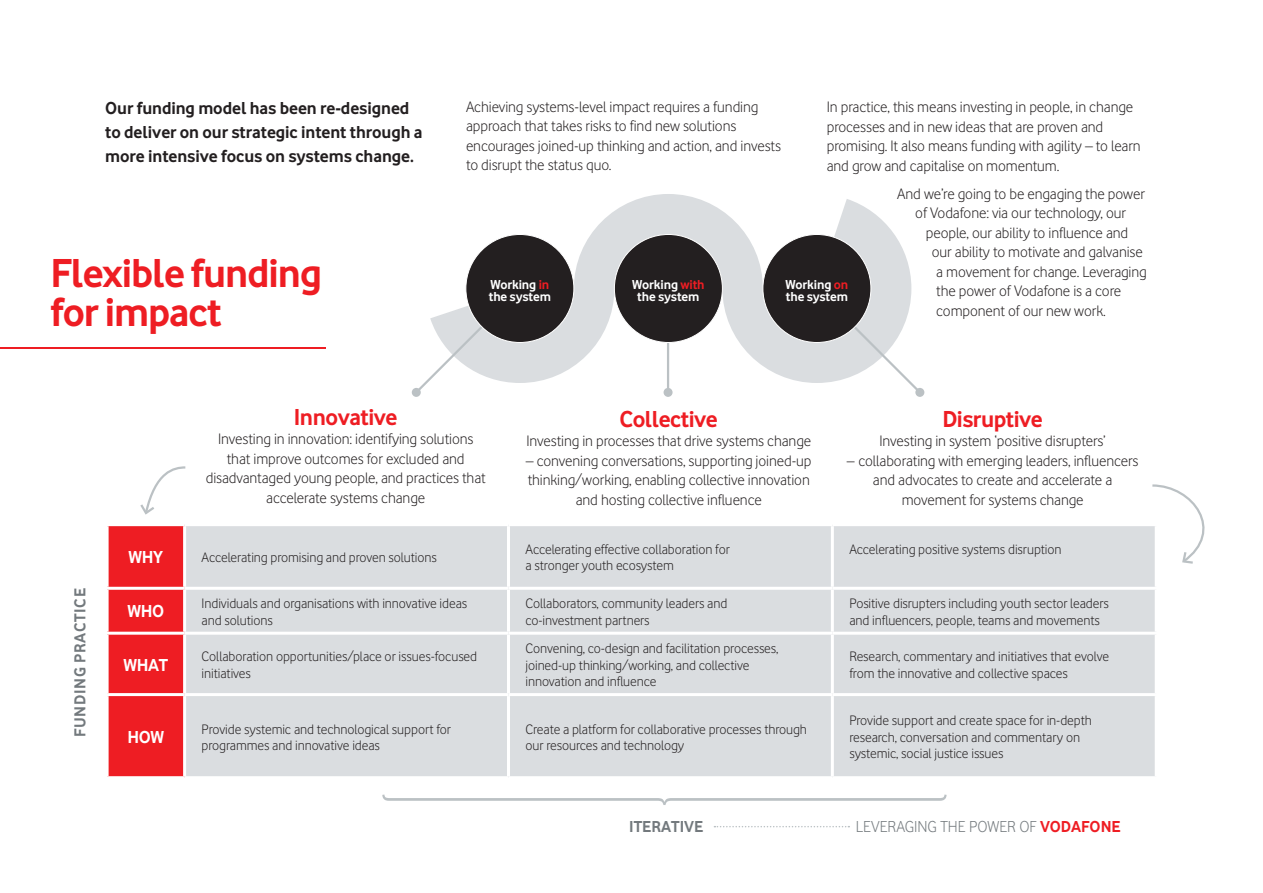
<style>
.page{position:relative;width:1263px;height:893px;background:#fff}
.page>*{position:absolute;margin:0;border:0;box-sizing:border-box;transform-origin:0 0}
.t1{font:700 42px/39px "Vodafone Rg";letter-spacing:-.025em;color:#ee1d23}
.lil_subheads{font:700 24px "Vodafone Rg";letter-spacing:-.02em;color:#ee1d23}
.VF_body_1{font:700 18px/24px "Vodafone Rg";letter-spacing:-.005em;color:#231f20}
.lil_subheads-2{font:700 18px "Vodafone Rg";letter-spacing:-.02em;color:#fff}
.lil_subheads-3{font:16.5px "Vodafone Lt";color:#73797d}
.lil_subheads-4{font:700 16.5px "Vodafone Rg";letter-spacing:.04em;color:#73797d}
.lil_subheads-5{font:700 16.5px "Vodafone Rg";color:#73797d}
.VF_body_1-2{font:15.75px/19.5px "Vodafone Lt";letter-spacing:-.005em;color:#231f20}
.lil_subheads-6{font:15.75px/19.5px "Vodafone Lt";letter-spacing:-.005em;color:#231f20;text-align:center}
.lil_subheads-7{font:14.25px/16.5px "Vodafone Lt";letter-spacing:-.005em;color:#231f20}
.VF_body_1-3{font:700 13.5px/12.9px "Vodafone Rg";letter-spacing:-.01em;color:#fff}
.s1{color:#ee1d23}
.s2{font-family:"Vodafone Rg";font-weight:700;color:#ee1d23}
</style>
<div class="page">
<div style="left:109px;top:526px;width:74px;height:250px;background:#ee1d23"></div>
<div style="left:186px;top:526px;width:969px;height:250px;background:#dadde0"></div>
<hr style="left:507px;top:526px;width:3px;height:61px;background:#fff">
<hr style="left:831px;top:526px;width:3px;height:61px;background:#fff">
<hr style="left:106px;top:587px;width:79px;height:3px;background:#fff">
<hr style="left:185px;top:587px;width:323px;height:3px;background:#fff">
<hr style="left:508px;top:587px;width:324px;height:3px;background:#fff">
<hr style="left:507px;top:590px;width:3px;height:42px;background:#fff">
<hr style="left:832px;top:587px;width:326px;height:3px;background:#fff">
<hr style="left:831px;top:590px;width:3px;height:42px;background:#fff">
<hr style="left:106px;top:632px;width:79px;height:3px;background:#fff">
<hr style="left:185px;top:632px;width:323px;height:3px;background:#fff">
<hr style="left:508px;top:632px;width:324px;height:3px;background:#fff">
<hr style="left:507px;top:635px;width:3px;height:58px;background:#fff">
<hr style="left:832px;top:632px;width:326px;height:3px;background:#fff">
<hr style="left:831px;top:635px;width:3px;height:58px;background:#fff">
<hr style="left:106px;top:693px;width:79px;height:3px;background:#fff">
<hr style="left:185px;top:693px;width:323px;height:3px;background:#fff">
<hr style="left:508px;top:693px;width:324px;height:3px;background:#fff">
<hr style="left:507px;top:696px;width:3px;height:80px;background:#fff">
<hr style="left:832px;top:693px;width:326px;height:3px;background:#fff">
<hr style="left:831px;top:696px;width:3px;height:80px;background:#fff">
<hr style="left:0;top:347px;width:325px;height:1px;background:#ee1d23">
<svg style="left:382px;top:794px;width:564px;height:11px"></svg>
<svg style="left:469px;top:194px;width:441px;height:189px"></svg>
<svg style="left:413px;top:274px;width:123px;height:116px"></svg>
<div style="left:412px;top:388px;width:9px;height:9px;background:#bbc1c4;border-radius:50%"></div>
<svg style="left:800px;top:272px;width:123px;height:118px"></svg>
<div style="left:915px;top:388px;width:9px;height:9px;background:#bbc1c4;border-radius:50%"></div>
<hr style="left:667px;top:267px;width:2px;height:125px;background:#bbc1c4">
<div style="left:663px;top:388px;width:9px;height:9px;background:#bbc1c4;border-radius:50%"></div>
<div style="left:614px;top:234px;width:108px;height:108px;background:#231f20;border-radius:50%"></div>
<div style="left:763px;top:234px;width:108px;height:108px;background:#231f20;border-radius:50%"></div>
<div style="left:466px;top:234px;width:108px;height:108px;background:#231f20;border-radius:50%"></div>
<svg style="left:140px;top:466px;width:46px;height:49px"></svg>
<svg style="left:1150px;top:484px;width:55px;height:81px"></svg>
<svg style="left:714px;top:826px;width:135px;height:1px"></svg>
<p class="VF_body_1" style="left:105px;top:95px;width:319px">Our funding model has been re-designed to deliver on our strategic intent through a more intensive focus on systems change.</p>
<p class="t1" style="left:50px;top:253px;width:273px">Flexible funding for impact</p>
<p class="VF_body_1-2" style="left:466px;top:97px;width:316px">Achieving systems-level impact requires a funding approach that takes risks to find new solutions encourages joined-up thinking and action, and invests to disrupt the status quo.</p>
<p class="VF_body_1-2" style="left:827px;top:97px;width:315px">In practice, this means investing in people, in change processes and in new ideas that are proven and promising. It also means funding with agility – to learn and grow and capitalise on momentum.</p>
<p class="VF_body_1-2" style="left:897px;top:184px;width:249px">And we’re going to be engaging the power</p>
<p class="VF_body_1-2" style="left:915px;top:203px;width:212px">of Vodafone: via our technology, our</p>
<p class="VF_body_1-2" style="left:926px;top:223px;width:204px">people, our ability to influence and</p>
<p class="VF_body_1-2" style="left:932px;top:242px;width:213px">our ability to motivate and galvanise</p>
<p class="VF_body_1-2" style="left:936px;top:262px;width:212px">a movement for change. Leveraging</p>
<p class="VF_body_1-2" style="left:936px;top:281px;width:186px">the power of Vodafone is a core</p>
<p class="VF_body_1-2" style="left:936px;top:301px;width:171px">component of our new work.</p>
<p class="VF_body_1-3" style="left:489px;top:277px;width:64px">Working <span class="s1">in </span>the system</p>
<p class="VF_body_1-3" style="left:632px;top:277px;width:74px;text-align:center">Working <span class="s1">with </span>the system</p>
<p class="VF_body_1-3" style="left:785px;top:277px;width:64px">Working <span class="s1">on </span>the system</p>
<p class="lil_subheads-4" style="left:71px;top:737px;width:150px;rotate:-90deg">FUNDING PRACTICE</p>
<p class="lil_subheads" style="left:294px;top:403px;width:105px">Innovative</p>
<p class="lil_subheads-6" style="left:206px;top:429px;width:282px">Investing in innovation: identifying solutions that improve outcomes for excluded and disadvantaged young people, and practices that accelerate systems change</p>
<p class="lil_subheads-2" style="left:129px;top:547px;width:36px">WHY</p>
<p class="lil_subheads-7" style="left:202px;top:549px;width:237px">Accelerating promising and proven solutions</p>
<p class="lil_subheads" style="left:619px;top:405px;width:100px">Collective</p>
<p class="lil_subheads-6" style="left:526px;top:431px;width:286px">Investing in processes that drive systems change</p>
<p class="lil_subheads-6" style="left:526px;top:451px;width:287px">– convening conversations, supporting joined-up thinking/working, enabling collective innovation and hosting collective influence</p>
<p class="lil_subheads-7" style="left:525px;top:541px;width:206px">Accelerating effective collaboration for</p>
<p class="lil_subheads-7" style="left:525px;top:557px;width:150px">a stronger youth ecosystem</p>
<p class="lil_subheads-2" style="left:127px;top:601px;width:38px">WHO</p>
<p class="lil_subheads-7" style="left:202px;top:595px;width:267px">Individuals and organisations with innovative ideas and solutions</p>
<p class="lil_subheads-7" style="left:525px;top:595px;width:203px">Collaborators, community leaders and</p>
<p class="lil_subheads-7" style="left:525px;top:612px;width:126px">co-investment partners</p>
<p class="lil_subheads" style="left:942px;top:405px;width:102px">Disruptive</p>
<p class="lil_subheads-6" style="left:879px;top:431px;width:228px">Investing in system ‘positive disrupters’</p>
<p class="lil_subheads-6" style="left:847px;top:451px;width:293px">– collaborating with emerging leaders, influencers and advocates to create and accelerate a movement for systems change</p>
<p class="lil_subheads-7" style="left:849px;top:541px;width:214px">Accelerating positive systems disruption</p>
<p class="lil_subheads-7" style="left:849px;top:595px;width:261px">Positive disrupters including youth sector leaders and influencers, people, teams and movements</p>
<p class="lil_subheads-2" style="left:124px;top:654px;width:46px">WHAT</p>
<p class="lil_subheads-7" style="left:202px;top:648px;width:277px">Collaboration opportunities/place or issues-focused initiatives</p>
<p class="lil_subheads-7" style="left:525px;top:640px;width:254px">Convening, co-design and facilitation processes, joined-up thinking/working, and collective innovation and influence</p>
<p class="lil_subheads-7" style="left:849px;top:648px;width:261px">Research, commentary and initiatives that evolve from the innovative and collective spaces</p>
<p class="lil_subheads-2" style="left:127px;top:726px;width:38px">HOW</p>
<p class="lil_subheads-7" style="left:202px;top:720px;width:251px">Provide systemic and technological support for programmes and innovative ideas</p>
<p class="lil_subheads-7" style="left:525px;top:720px;width:283px">Create a platform for collaborative processes through our resources and technology</p>
<p class="lil_subheads-7" style="left:849px;top:712px;width:244px">Provide support and create space for in-depth research, conversation and commentary on systemic, social justice issues</p>
<p class="lil_subheads-5" style="left:629px;top:817px;width:76px">ITERATIVE</p>
<p class="lil_subheads-3" style="left:856px;top:817px;width:266px">LEVERAGING THE POWER OF <span class="s2">VODAFONE</span></p>
</div>
